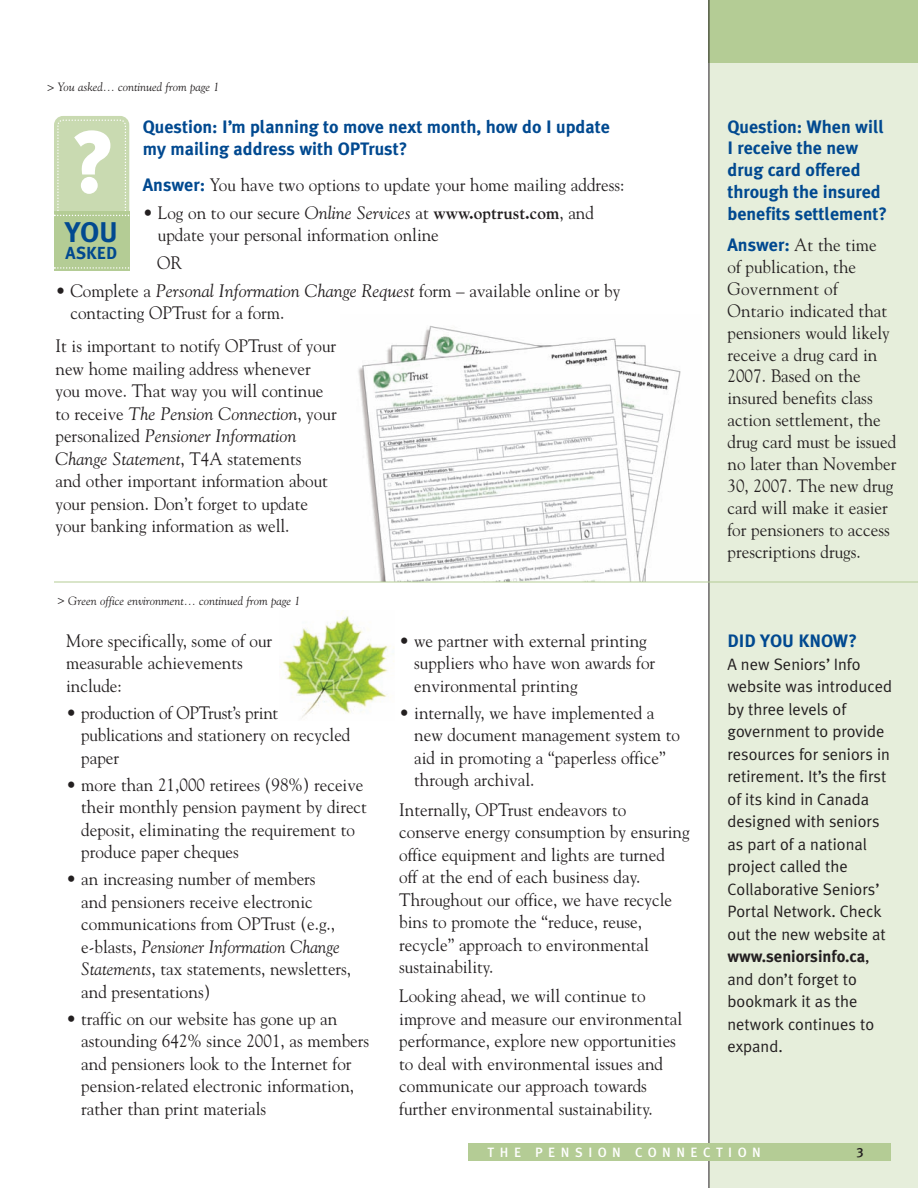
<style>
.page{position:relative;width:918px;height:1188px;background:#fff}
.page>*{position:absolute;margin:0;border:0;box-sizing:border-box;transform-origin:0 0}
.t1{font:900 87.15px "Meta Plus";color:#fff}
.t2{font:700 28.5px "Meta Plus";color:#014990}
.t3{font:18px/22.5px "Goudy";color:#231f20;scale:.95 1}
.t4{font:700 18px/21.9px "Meta Plus";color:#014990}
.t5{font:700 17.4px "Meta Plus";color:#014990}
.t6{font:16.5px/22.5px "Meta Plus Normal";color:#231f20}
.t7{font:700 16.5px "Meta Plus";color:#231f20}
.t8{font:13.5px "Meta Plus Medium Caps";letter-spacing:.4em;color:#fff}
.t9{font:13.5px "Meta Plus Medium Caps";color:#231f20}
.t10{font:italic 12px "Goudy";color:#231f20}
.s1{font-family:"Meta Plus";font-weight:700;color:#014990}
.s2{font-style:italic}
.s3{font-weight:700}
.s4{font-family:"Meta Plus Normal";font-weight:400}
</style>
<div class="page">
<img style="left:340px;top:326px;width:361px;height:256px">
<div style="left:54px;top:212px;width:75px;height:59px;background:#b4cc95"></div>
<svg style="left:54px;top:119px;width:75px;height:150px"></svg>
<div style="left:709px;top:0;width:209px;height:1188px;background:#e6eedb"></div>
<div style="left:709px;top:0;width:209px;height:63px;background:#b4cc95"></div>
<hr style="left:709px;top:0;width:1px;height:1188px;background:#231f20">
<div style="left:468px;top:1143px;width:423px;height:18px;background:#b4cc95"></div>
<hr style="left:54px;top:582px;width:864px;height:1px;background:#b4cc95">
<img style="left:282px;top:610px;width:112px;height:109px">
<p class="t10" style="left:47px;top:80px;width:174px">&gt; You asked... continued from page 1</p>
<p class="t4" style="left:143px;top:115px;width:469px;line-height:22.5px">Question: I’m planning to move next month, how do I update my mailing address with OPTrust?</p>
<p class="t3" style="left:143px;top:174px;width:508px"><span class="s1">Answer:</span> You have two options to update your home mailing address:</p>
<p class="t3" style="left:158px;top:201px;width:461px;text-indent:-15px">• Log on to our secure <span class="s2">Online Services</span> at <span class="s3">www.optrust.com</span>, and update your personal information online</p>
<p class="t3" style="left:157px;top:252px;width:28px">OR</p>
<p class="t3" style="left:71px;top:279px;width:580px;text-indent:-15px">• Complete a <span class="s2">Personal Information Change Request</span> form – available online or by contacting OPTrust for a form.</p>
<p class="t3" style="left:55px;top:335px;width:298px">It is important to notify OPTrust of your new home mailing address whenever you move. That way you will continue to receive <span class="s2">The Pension Connection</span>, your personalized <span class="s2">Pensioner Information Change Statement</span>, T4A statements<br>and other important information about your pension. Don’t forget to update your banking information as well.</p>
<h1 class="t1" style="left:70px;top:111px;width:47px">?</h1>
<h2 class="t2" style="left:65px;top:216px;width:55px">YOU</h2>
<p class="t5" style="left:66px;top:243px;width:53px">ASKED</p>
<p class="t10" style="left:57px;top:593px;width:244px">&gt; Green office environment... continued from page 1</p>
<p class="t3" style="left:66px;top:629px;width:218px">More specifically, some of our measurable achievements include:</p>
<p class="t3" style="left:81px;top:701px;width:285px;text-indent:-15px">• production of OPTrust’s print publications and stationery on recycled paper</p>
<p class="t3" style="left:81px;top:773px;width:302px;text-indent:-15px">• more than 21,000 retirees (98%) receive their monthly pension payment by direct deposit, eliminating the requirement to produce paper cheques</p>
<p class="t3" style="left:81px;top:868px;width:286px;text-indent:-15px">• an increasing number of members<br>and pensioners receive electronic communications from OPTrust (e.g., e-blasts, <span class="s2">Pensioner Information Change Statements</span>, tax statements, newsletters, and presentations)</p>
<p class="t3" style="left:81px;top:1007px;width:305px;text-indent:-15px">• traffic on our website has gone up an astounding 642% since 2001, as members and pensioners look to the Internet for pension-related electronic information, rather than print materials</p>
<p class="t3" style="left:414px;top:629px;width:255px;text-indent:-15px">• we partner with external printing suppliers who have won awards for environmental printing</p>
<p class="t3" style="left:414px;top:701px;width:281px;text-indent:-15px">• internally, we have implemented a new document management system to aid in promoting a “paperless office” through archival.</p>
<p class="t3" style="left:399px;top:798px;width:307px">Internally, OPTrust endeavors to conserve energy consumption by ensuring office equipment and lights are turned<br>off at the end of each business day.<br>Throughout our office, we have recycle bins to promote the “reduce, reuse, recycle” approach to environmental sustainability.</p>
<p class="t3" style="left:399px;top:985px;width:299px">Looking ahead, we will continue to improve and measure our environmental performance, explore new opportunities to deal with environmental issues and communicate our approach towards further environmental sustainability.</p>
<p class="t4" style="left:728px;top:115px;width:161px">Question: When will<br>I receive the new drug card offered through the insured benefits settlement?</p>
<p class="t3" style="left:728px;top:234px;width:179px;line-height:21.9px"><span class="s1">Answer:</span> At the time<br>of publication, the<br>Government of<br>Ontario indicated that pensioners would likely receive a drug card in<br>2007. Based on the insured benefits class action settlement, the drug card must be issued no later than November<br>30, 2007. The new drug card will make it easier for pensioners to access prescriptions drugs.</p>
<p class="t4" style="left:728px;top:630px;width:131px">DID YOU KNOW?</p>
<p class="t6" style="left:728px;top:653px;width:166px">A new Seniors’ Info website was introduced by three levels of government to provide resources for seniors in retirement. It’s the first of its kind in Canada designed with seniors as part of a national project called the<br>Collaborative Seniors’<br>Portal Network. Check out the new website at</p>
<p class="t7" style="left:728px;top:947px;width:144px">www.seniorsinfo.ca<span class="s4">,</span></p>
<p class="t6" style="left:728px;top:968px;width:148px">and don’t forget to bookmark it as the network continues to expand.</p>
<p class="t8" style="left:488px;top:1144px;width:275px">THE PENSION CONNECTION</p>
<p class="t9" style="left:857px;top:1144px;width:9px">3</p>
</div>
